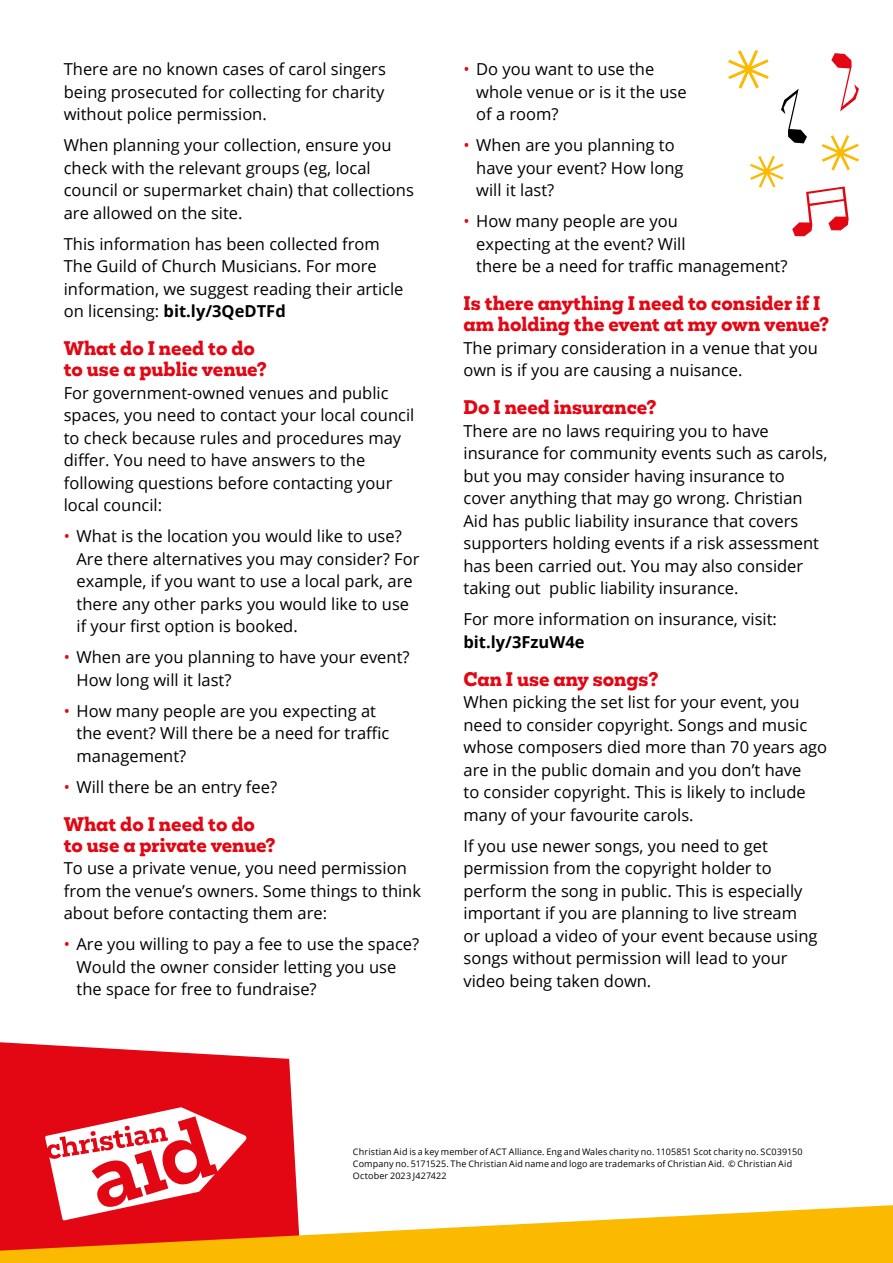
<style>
.page{position:relative;width:893px;height:1263px;background:#fff}
.page>*{position:absolute;margin:0;border:0;box-sizing:border-box;transform-origin:0 0}
.t1{font:800 18px/21px "Mokoko";color:#e30613}
.t2{font:16.5px/22.5px "Open Sans";color:#000}
.t3{font:700 16.5px "Open Sans";color:#000}
.t4{font:9px/12px "Open Sans";letter-spacing:.015em;color:#000}
.s1{font-weight:700}
.s2{color:#e30613}
</style>
<div class="page">
<svg style="left:831px;top:53px;width:28px;height:58px"></svg>
<svg style="left:750px;top:156px;width:34px;height:32px"></svg>
<svg style="left:822px;top:135px;width:37px;height:36px"></svg>
<svg style="left:781px;top:89px;width:26px;height:54px"></svg>
<svg style="left:792px;top:186px;width:57px;height:50px"></svg>
<svg style="left:728px;top:50px;width:41px;height:39px"></svg>
<svg style="left:0;top:1042px;width:298px;height:163px;fill:#e30613"></svg>
<svg style="left:45px;top:1107px;width:202px;height:98px"></svg>
<svg style="left:0;top:1205px;width:893px;height:58px;fill:#fbba00"></svg>
<p class="t2" style="left:64px;top:57px;width:324px;text-align:justify">There are no known cases of carol singers being prosecuted for collecting for charity without police permission.</p>
<p class="t2" style="left:64px;top:133px;width:352px">When planning your collection, ensure you check with the relevant groups (eg, local council or supermarket chain) that collections are allowed on the site.</p>
<p class="t2" style="left:64px;top:232px;width:341px">This information has been collected from The Guild of Church Musicians. For more information, we suggest reading their article on licensing: <span class="s1">bit.ly/3QeDTFd</span></p>
<p class="t1" style="left:64px;top:338px;width:204px">What do I need to do to use a public venue?</p>
<p class="t2" style="left:64px;top:381px;width:352px">For government-owned venues and public spaces, you need to contact your local council to check because rules and procedures may differ. You need to have answers to the following questions before contacting your local council:</p>
<p class="t2" style="left:77px;top:525px;width:344px;text-indent:-13px"><span class="s2">•</span> What is the location you would like to use?<br>Are there alternatives you may consider? For example, if you want to use a local park, are there any other parks you would like to use if your first option is booked.</p>
<p class="t2" style="left:77px;top:646px;width:335px;text-indent:-13px"><span class="s2">•</span> When are you planning to have your event?<br>How long will it last?</p>
<p class="t2" style="left:77px;top:699px;width:314px;text-indent:-13px"><span class="s2">•</span> How many people are you expecting at the event? Will there be a need for traffic management?</p>
<p class="t2" style="left:64px;top:775px;width:215px"><span class="s2">•</span> Will there be an entry fee?</p>
<p class="t1" style="left:64px;top:814px;width:213px">What do I need to do to use a private venue?</p>
<p class="t2" style="left:64px;top:857px;width:359px">To use a private venue, you need permission from the venue’s owners. Some things to think about before contacting them are:</p>
<p class="t2" style="left:77px;top:933px;width:344px;text-indent:-13px"><span class="s2">•</span> Are you willing to pay a fee to use the space?<br>Would the owner consider letting you use the space for free to fundraise?</p>
<p class="t2" style="left:476px;top:57px;width:212px;text-indent:-13px"><span class="s2">•</span> Do you want to use the whole venue or is it the use of a room?</p>
<p class="t2" style="left:476px;top:134px;width:209px;text-indent:-13px"><span class="s2">•</span> When are you planning to have your event? How long will it last?</p>
<p class="t2" style="left:476px;top:210px;width:313px;text-indent:-13px"><span class="s2">•</span> How many people are you<br>expecting at the event? Will<br>there be a need for traffic management?</p>
<p class="t1" style="left:463px;top:293px;width:367px">Is there anything I need to consider if I am holding the event at my own venue?</p>
<p class="t2" style="left:463px;top:336px;width:356px">The primary consideration in a venue that you own is if you are causing a nuisance.</p>
<p class="t1" style="left:463px;top:397px;width:194px">Do I need insurance?</p>
<p class="t2" style="left:463px;top:419px;width:366px">There are no laws requiring you to have insurance for community events such as carols, but you may consider having insurance to cover anything that may go wrong. Christian Aid has public liability insurance that covers supporters holding events if a risk assessment has been carried out. You may also consider taking out public liability insurance.</p>
<p class="t2" style="left:463px;top:608px;width:315px">For more information on insurance, visit:</p>
<p class="t3" style="left:463px;top:630px;width:123px">bit.ly/3FzuW4e</p>
<p class="t1" style="left:463px;top:669px;width:196px">Can I use any songs?</p>
<p class="t2" style="left:463px;top:691px;width:365px">When picking the set list for your event, you need to consider copyright. Songs and music whose composers died more than 70 years ago are in the public domain and you don’t have<br>to consider copyright. This is likely to include many of your favourite carols.</p>
<p class="t2" style="left:463px;top:834px;width:356px">If you use newer songs, you need to get permission from the copyright holder to perform the song in public. This is especially important if you are planning to live stream or upload a video of your event because using songs without permission will lead to your video being taken down.</p>
<p class="t4" style="left:353px;top:1146px;width:451px">Christian Aid is a key member of ACT Alliance. Eng and Wales charity no. 1105851 Scot charity no. SC039150<br>Company no. 5171525. The Christian Aid name and logo are trademarks of Christian Aid. © Christian Aid<br>October 2023 J427422</p>
</div>
